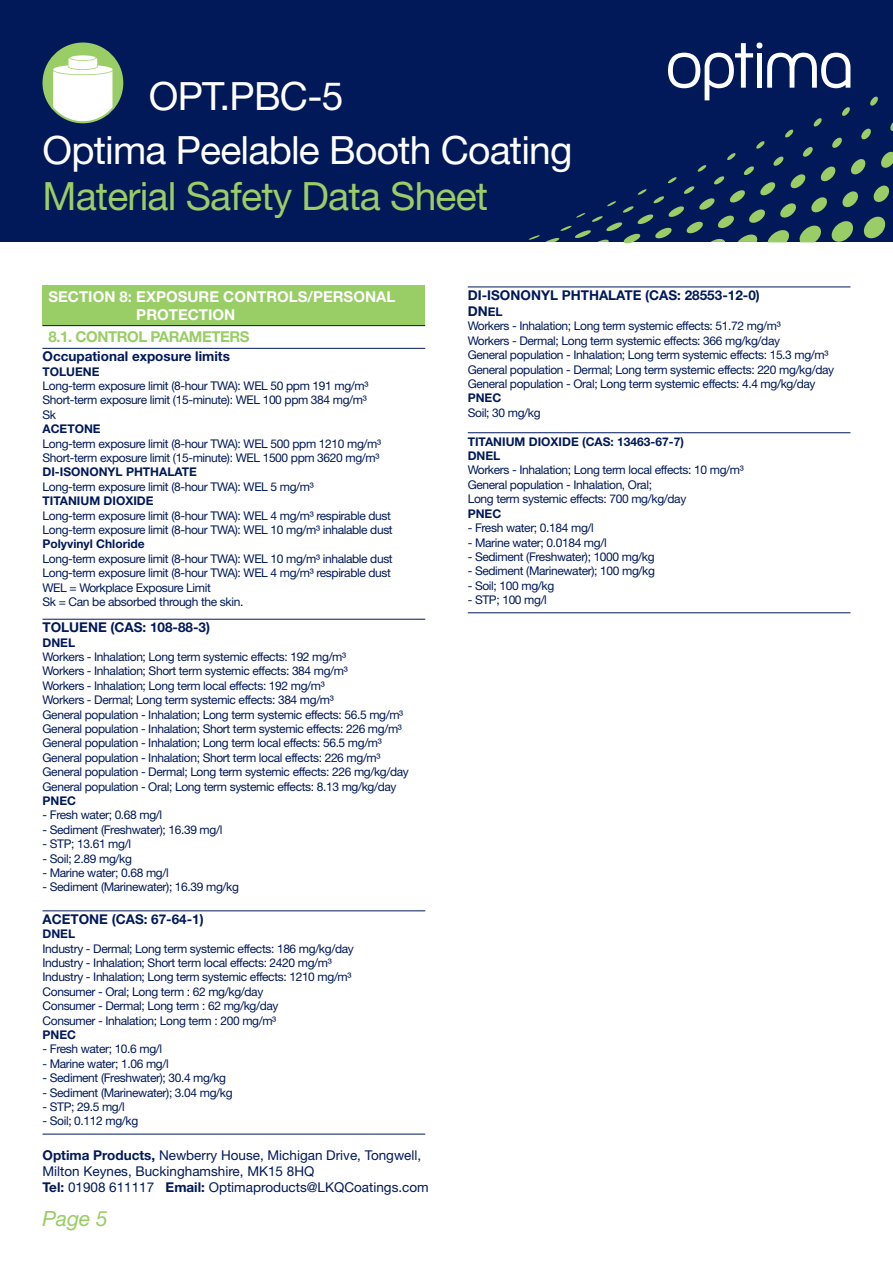
<style>
.page{position:relative;width:893px;height:1263px;background:#fff}
.page>*{position:absolute;margin:0;border:0;box-sizing:border-box;transform-origin:0 0}
.t1{font:39px "Helvetica Neue LT Std";letter-spacing:-.02em;color:#fff}
.t2{font:39px "Helvetica Neue LT Std";letter-spacing:-.02em;color:#99cd65}
.t3{font:italic 21px "Helvetica Neue LT Std";color:#99cd65}
.t4{font:700 15px/18px "Helvetica Neue LT Std";color:#fff}
.t5{font:700 15px "Helvetica Neue LT Std";letter-spacing:-.03em;color:#99cd65}
.t6{font:13.5px/16.2px "Helvetica Neue LT Std";color:#011958}
.t7{font:700 13.5px/16.2px "Helvetica Neue LT Std";color:#011958}
.t8{font:12px/14.4px "Helvetica Neue LT Std";letter-spacing:-.03em;color:#011958}
.t9{font:700 12px/14.4px "Helvetica Neue LT Std";color:#011958}
.s1{font-weight:700}
.s2{font-size:12px}
</style>
<div class="page">
<div style="left:0;top:0;width:893px;height:242px;background:#011958"></div>
<svg style="left:528px;top:43px;width:365px;height:201px"></svg>
<div style="left:43px;top:43px;width:80px;height:80px;background:#99cd65;border-radius:50%"></div>
<svg style="left:53px;top:55px;width:60px;height:66px;background:#e5eee0"></svg>
<div style="left:43px;top:285px;width:382px;height:41px;background:#99cd65"></div>
<hr style="left:43px;top:325px;width:382px;height:1px;background:#011958">
<hr style="left:43px;top:348px;width:382px;height:1px;background:#011958">
<hr style="left:43px;top:619px;width:382px;height:1px;background:#011958">
<hr style="left:43px;top:910px;width:382px;height:1px;background:#011958">
<hr style="left:43px;top:1134px;width:382px;height:1px;background:#011958">
<hr style="left:468px;top:287px;width:382px;height:1px;background:#011958">
<hr style="left:468px;top:432px;width:382px;height:1px;background:#011958">
<hr style="left:468px;top:612px;width:382px;height:1px;background:#011958">
<h1 class="t1" style="left:149px;top:73px;width:196px">OPT.PBC-5</h1>
<h1 class="t1" style="left:43px;top:127px;width:532px">Optima Peelable Booth Coating</h1>
<h1 class="t2" style="left:43px;top:173px;width:447px">Material Safety Data Sheet</h1>
<p class="t4" style="left:136px;top:287px;width:260px;text-indent:-88px">SECTION 8: EXPOSURE CONTROLS/PERSONAL<br>PROTECTION</p>
<p class="t5" style="left:49px;top:328px;width:202px">8.1. CONTROL PARAMETERS</p>
<p class="t7" style="left:43px;top:348px;width:189px">Occupational exposure limits</p>
<p class="t9" style="left:43px;top:364px;width:59px">TOLUENE</p>
<p class="t8" style="left:43px;top:378px;width:327px">Long-term exposure limit (8-hour TWA): WEL 50 ppm 191 mg/m³<br>Short-term exposure limit (15-minute): WEL 100 ppm 384 mg/m³<br>Sk</p>
<p class="t9" style="left:43px;top:421px;width:60px">ACETONE</p>
<p class="t8" style="left:43px;top:436px;width:340px">Long-term exposure limit (8-hour TWA): WEL 500 ppm 1210 mg/m³<br>Short-term exposure limit (15-minute): WEL 1500 ppm 3620 mg/m³</p>
<p class="t9" style="left:43px;top:465px;width:156px">DI-ISONONYL PHTHALATE</p>
<p class="t8" style="left:43px;top:479px;width:273px">Long-term exposure limit (8-hour TWA): WEL 5 mg/m³</p>
<p class="t9" style="left:43px;top:493px;width:113px">TITANIUM DIOXIDE</p>
<p class="t8" style="left:43px;top:508px;width:352px">Long-term exposure limit (8-hour TWA): WEL 4 mg/m³ respirable dust<br>Long-term exposure limit (8-hour TWA): WEL 10 mg/m³ inhalable dust</p>
<p class="t9" style="left:43px;top:537px;width:104px">Polyvinyl Chloride</p>
<p class="t8" style="left:43px;top:551px;width:352px">Long-term exposure limit (8-hour TWA): WEL 10 mg/m³ inhalable dust Long-term exposure limit (8-hour TWA): WEL 4 mg/m³ respirable dust WEL = Workplace Exposure Limit<br>Sk = Can be absorbed through the skin.</p>
<p class="t7" style="left:43px;top:619px;width:169px">TOLUENE (CAS: 108-88-3)</p>
<p class="t9" style="left:43px;top:635px;width:34px">DNEL</p>
<p class="t8" style="left:43px;top:649px;width:368px">Workers - Inhalation; Long term systemic effects: 192 mg/m³<br>Workers - Inhalation; Short term systemic effects: 384 mg/m³<br>Workers - Inhalation; Long term local effects: 192 mg/m³<br>Workers - Dermal; Long term systemic effects: 384 mg/m³<br>General population - Inhalation; Long term systemic effects: 56.5 mg/m³<br>General population - Inhalation; Short term systemic effects: 226 mg/m³<br>General population - Inhalation; Long term local effects: 56.5 mg/m³<br>General population - Inhalation; Short term local effects: 226 mg/m³<br>General population - Dermal; Long term systemic effects: 226 mg/kg/day General population - Oral; Long term systemic effects: 8.13 mg/kg/day</p>
<p class="t9" style="left:43px;top:793px;width:35px">PNEC</p>
<p class="t8" style="left:43px;top:808px;width:121px">- Fresh water; 0.68 mg/l</p>
<p class="t8" style="left:43px;top:822px;width:181px">- Sediment (Freshwater); 16.39 mg/l</p>
<p class="t8" style="left:43px;top:836px;width:90px">- STP; 13.61 mg/l</p>
<p class="t8" style="left:43px;top:851px;width:91px">- Soil; 2.89 mg/kg</p>
<p class="t8" style="left:43px;top:865px;width:128px">- Marine water; 0.68 mg/l</p>
<p class="t8" style="left:43px;top:880px;width:198px">- Sediment (Marinewater); 16.39 mg/kg</p>
<p class="t7" style="left:43px;top:910px;width:163px">ACETONE (CAS: 67-64-1)</p>
<p class="t9" style="left:43px;top:926px;width:34px">DNEL</p>
<p class="t8" style="left:43px;top:941px;width:313px">Industry - Dermal; Long term systemic effects: 186 mg/kg/day Industry - Inhalation; Short term local effects: 2420 mg/m³<br>Industry - Inhalation; Long term systemic effects: 1210 mg/m³<br>Consumer - Oral; Long term : 62 mg/kg/day<br>Consumer - Dermal; Long term : 62 mg/kg/day<br>Consumer - Inhalation; Long term : 200 mg/m³</p>
<p class="t9" style="left:43px;top:1027px;width:35px">PNEC</p>
<p class="t8" style="left:43px;top:1042px;width:121px">- Fresh water; 10.6 mg/l</p>
<p class="t8" style="left:43px;top:1056px;width:128px">- Marine water; 1.06 mg/l</p>
<p class="t8" style="left:43px;top:1070px;width:185px">- Sediment (Freshwater); 30.4 mg/kg</p>
<p class="t8" style="left:43px;top:1085px;width:192px">- Sediment (Marinewater); 3.04 mg/kg</p>
<p class="t8" style="left:43px;top:1099px;width:84px">- STP; 29.5 mg/l</p>
<p class="t8" style="left:43px;top:1114px;width:97px">- Soil; 0.112 mg/kg</p>
<p class="t6" style="left:43px;top:1146px;width:388px"><span class="s1">Optima Products,</span> Newberry House, Michigan Drive, Tongwell,<br>Milton Keynes, Buckinghamshire, MK15 8HQ<br><span class="s1">Tel:</span> 01908 611117 <span class="s1">Email:</span> Optimaproducts@LKQCoatings.com</p>
<h2 class="t3" style="left:43px;top:1206px;width:67px">Page 5</h2>
<p class="t7" style="left:468px;top:287px;width:294px">DI-ISONONYL PHTHALATE (CAS: 28553-12-0)<br>DN<span class="s2">EL</span></p>
<p class="t8" style="left:468px;top:319px;width:368px">Workers - Inhalation; Long term systemic effects: 51.72 mg/m³<br>Workers - Dermal; Long term systemic effects: 366 mg/kg/day<br>General population - Inhalation; Long term systemic effects: 15.3 mg/m³<br>General population - Dermal; Long term systemic effects: 220 mg/kg/day General population - Oral; Long term systemic effects: 4.4 mg/kg/day</p>
<p class="t9" style="left:468px;top:391px;width:35px">PNEC</p>
<p class="t8" style="left:468px;top:405px;width:74px">Soil; 30 mg/kg</p>
<p class="t9" style="left:468px;top:434px;width:218px">TITANIUM DIOXIDE (CAS: 13463-67-7)<br>DNEL</p>
<p class="t8" style="left:468px;top:463px;width:277px">Workers - Inhalation; Long term local effects: 10 mg/m³<br>General population - Inhalation, Oral;<br>Long term systemic effects: 700 mg/kg/day</p>
<p class="t9" style="left:468px;top:506px;width:35px">PNEC</p>
<p class="t8" style="left:468px;top:520px;width:128px">- Fresh water; 0.184 mg/l</p>
<p class="t8" style="left:468px;top:535px;width:140px">- Marine water; 0.0184 mg/l</p>
<p class="t8" style="left:468px;top:549px;width:188px">- Sediment (Freshwater); 1000 mg/kg</p>
<p class="t8" style="left:468px;top:564px;width:189px">- Sediment (Marinewater); 100 mg/kg</p>
<p class="t8" style="left:468px;top:578px;width:88px">- Soil; 100 mg/kg</p>
<p class="t8" style="left:468px;top:592px;width:81px">- STP; 100 mg/l</p>
</div>
